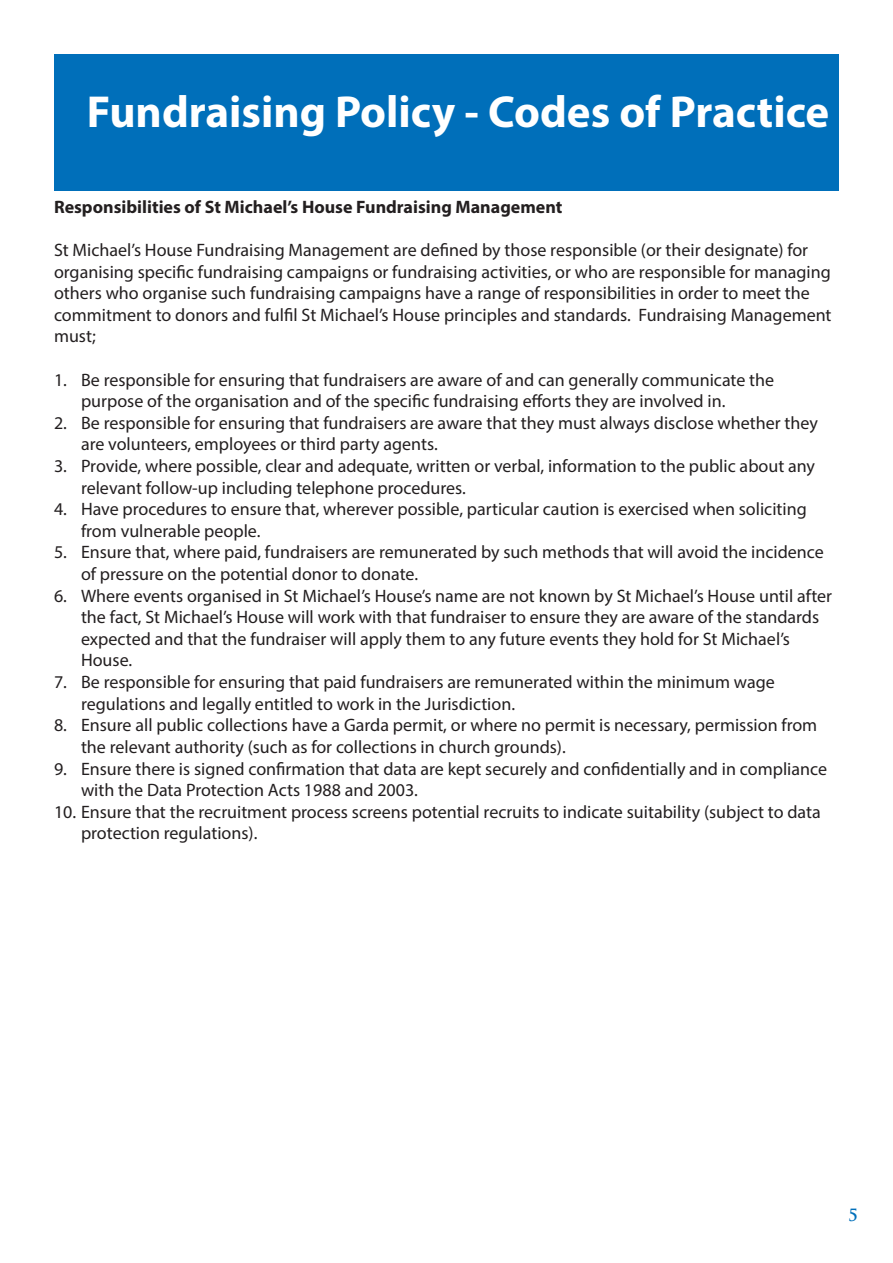
<style>
.page{position:relative;width:893px;height:1263px;background:#fff}
.page>*{position:absolute;margin:0;border:0;box-sizing:border-box;transform-origin:0 0}
.t1{font:700 45px "Myriad Pro";color:#fff}
.t2{font:18px/21.6px "Myriad Pro";color:#231f20}
.t3{font:700 18px "Myriad Pro";color:#231f20}
.t4{font:700 16.5px "Trajan Pro";color:#006fba}
</style>
<div class="page">
<div style="left:54px;top:54px;width:785px;height:136px;background:#006fba"></div>
<p class="t1" style="left:87px;top:83px;width:744px">Fundraising Policy - Codes of Practice</p>
<p class="t3" style="left:54px;top:195px;width:510px">Responsibilities of St Michael’s House Fundraising Management</p>
<p class="t2" style="left:54px;top:239px;width:779px">St Michael’s House Fundraising Management are defined by those responsible (or their designate) for organising specific fundraising campaigns or fundraising activities, or who are responsible for managing others who organise such fundraising campaigns have a range of responsibilities in order to meet the commitment to donors and fulfil St Michael’s House principles and standards. Fundraising Management must;</p>
<p class="t2" style="left:81px;top:368px;width:695px;text-indent:-27px">1. Be responsible for ensuring that fundraisers are aware of and can generally communicate the purpose of the organisation and of the specific fundraising efforts they are involved in.</p>
<p class="t2" style="left:81px;top:412px;width:738px;text-indent:-27px">2. Be responsible for ensuring that fundraisers are aware that they must always disclose whether they are volunteers, employees or third party agents.</p>
<p class="t2" style="left:81px;top:455px;width:735px;text-indent:-27px">3. Provide, where possible, clear and adequate, written or verbal, information to the public about any relevant follow-up including telephone procedures.</p>
<p class="t2" style="left:81px;top:498px;width:727px;text-indent:-27px">4. Have procedures to ensure that, wherever possible, particular caution is exercised when soliciting from vulnerable people.</p>
<p class="t2" style="left:81px;top:541px;width:744px;text-indent:-27px">5. Ensure that, where paid, fundraisers are remunerated by such methods that will avoid the incidence of pressure on the potential donor to donate.</p>
<p class="t2" style="left:81px;top:584px;width:753px;text-indent:-27px">6. Where events organised in St Michael’s House’s name are not known by St Michael’s House until after the fact, St Michael’s House will work with that fundraiser to ensure they are aware of the standards expected and that the fundraiser will apply them to any future events they hold for St Michael’s House.</p>
<p class="t2" style="left:81px;top:671px;width:695px;text-indent:-27px">7. Be responsible for ensuring that paid fundraisers are remunerated within the minimum wage regulations and legally entitled to work in the Jurisdiction.</p>
<p class="t2" style="left:81px;top:714px;width:738px;text-indent:-27px">8. Ensure all public collections have a Garda permit, or where no permit is necessary, permission from the relevant authority (such as for collections in church grounds).</p>
<p class="t2" style="left:81px;top:757px;width:748px;text-indent:-27px">9. Ensure there is signed confirmation that data are kept securely and confidentially and in compliance with the Data Protection Acts 1988 and 2003.</p>
<p class="t2" style="left:81px;top:800px;width:741px;text-indent:-27px">10. Ensure that the recruitment process screens potential recruits to indicate suitability (subject to data protection regulations).</p>
<p class="t4" style="left:848px;top:1205px;width:11px">5</p>
</div>
